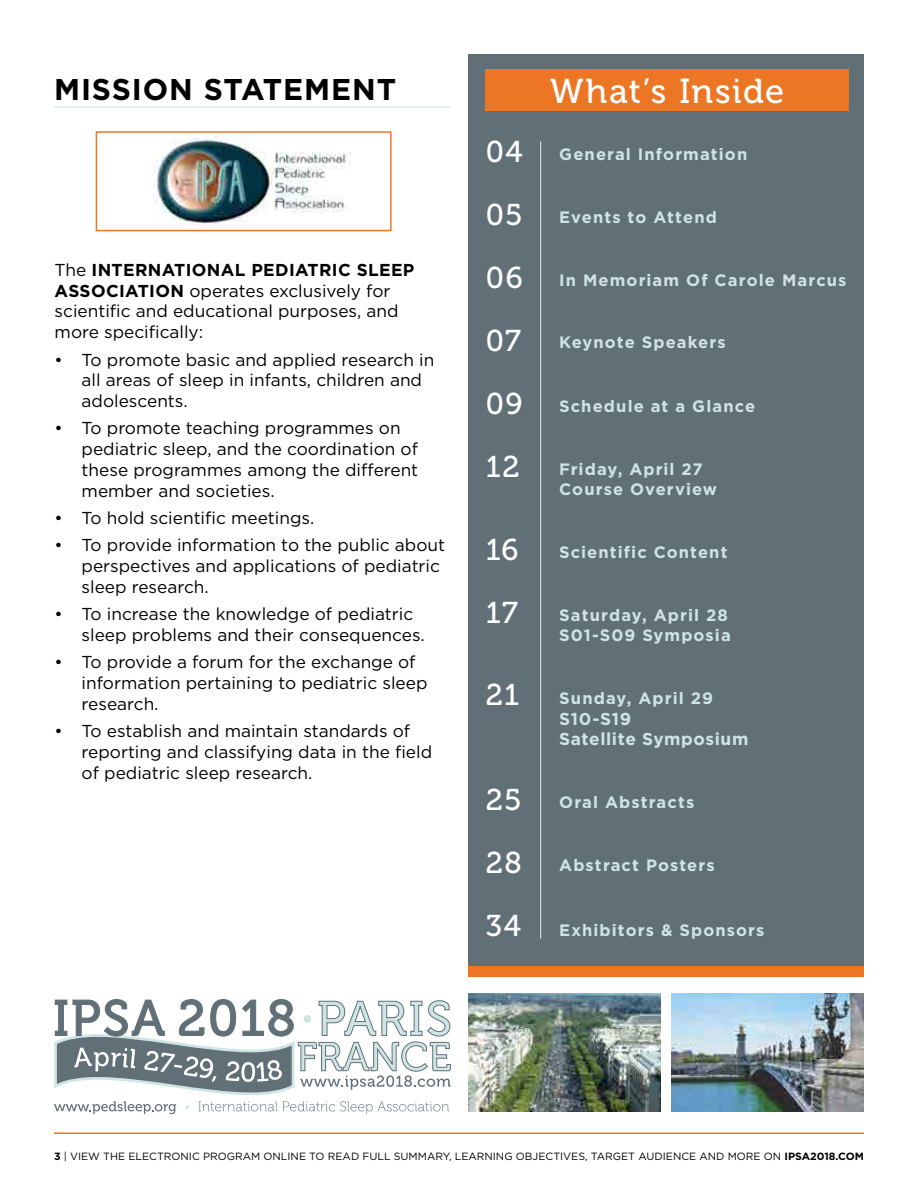
<style>
.page{position:relative;width:918px;height:1188px;background:#fff}
.page>*{position:absolute;margin:0;border:0;box-sizing:border-box;transform-origin:0 0}
.t1{font:34.5px "Museo 500";letter-spacing:.04em;color:#fff}
.t2{font:700 30px "Gotham";letter-spacing:.03em;color:#000}
.t3{font:30px "Museo 500";letter-spacing:.045em;color:#fff}
.t4{font:17.25px/20.7px "Gotham";color:#000}
.t5{font:700 17.25px/20.7px "Gotham";letter-spacing:.035em;color:#cfe5e5}
.t6{font:700 16.5px/19.8px "Gotham";letter-spacing:.065em;color:#cfe5e5}
.t7{font:10.5px "Gotham";color:#000}
.s1{font-family:"Museo 500";font-weight:400;font-size:30px;color:#fff}
.s2{font-weight:700}
</style>
<div class="page">
<div style="left:468px;top:54px;width:396px;height:913px;background:#617076"></div>
<hr style="left:54px;top:106px;width:397px;height:1px;background:#cfe5e5">
<div style="left:486px;top:69px;width:363px;height:41px;background:#ed7625"></div>
<hr style="left:54px;top:1132px;width:810px;height:2px;background:#ed7625">
<div style="left:468px;top:967px;width:396px;height:10px;background:#ed7625"></div>
<hr style="left:540px;top:141px;width:1px;height:798px;background:#cfe5e5">
<img style="left:153px;top:135px;width:198px;height:89px">
<div style="left:96px;top:131px;width:296px;height:100px;border:2px solid #ed7625"></div>
<svg style="left:54px;top:999px;width:397px;height:115px"></svg>
<img style="left:469px;top:994px;width:192px;height:117px">
<img style="left:672px;top:994px;width:192px;height:117px">
<h2 class="t2" style="left:54px;top:69px;width:344px">MISSION STATEMENT</h2>
<h1 class="t1" style="left:550px;top:72px;width:236px">What’s Inside</h1>
<p class="t6" style="left:486px;top:144px;width:263px"><span class="s1">04</span> General Information</p>
<p class="t4" style="left:55px;top:259px;width:361px">The <span class="s2">INTERNATIONAL PEDIATRIC SLEEP ASSOCIATION</span> operates exclusively for scientific and educational purposes, and more specifically:</p>
<p class="t4" style="left:82px;top:349px;width:354px;text-indent:-27px">• To promote basic and applied research in all areas of sleep in infants, children and adolescents.</p>
<p class="t4" style="left:82px;top:418px;width:338px;text-indent:-27px">• To promote teaching programmes on pediatric sleep, and the coordination of these programmes among the different member and societies.</p>
<p class="t4" style="left:55px;top:507px;width:261px">• To hold scientific meetings.</p>
<p class="t4" style="left:82px;top:535px;width:365px;text-indent:-27px">• To provide information to the public about perspectives and applications of pediatric sleep research.</p>
<p class="t4" style="left:82px;top:603px;width:345px;text-indent:-27px">• To increase the knowledge of pediatric sleep problems and their consequences.</p>
<p class="t4" style="left:82px;top:652px;width:347px;text-indent:-27px">• To provide a forum for the exchange of information pertaining to pediatric sleep research.</p>
<p class="t4" style="left:82px;top:720px;width:352px;text-indent:-27px">• To establish and maintain standards of reporting and classifying data in the field of pediatric sleep research.</p>
<p class="t6" style="left:486px;top:207px;width:233px"><span class="s1">05</span> Events to Attend</p>
<p class="t6" style="left:486px;top:270px;width:362px"><span class="s1">06</span> In Memoriam Of Carole Marcus</p>
<h2 class="t3" style="left:486px;top:324px;width:37px">07</h2>
<p class="t6" style="left:559px;top:332px;width:168px">Keynote Speakers</p>
<p class="t6" style="left:486px;top:396px;width:271px"><span class="s1">09</span> Schedule at a Glance</p>
<h2 class="t3" style="left:486px;top:450px;width:35px">12</h2>
<p class="t6" style="left:559px;top:459px;width:159px">Friday, April 27<br>Course Overview</p>
<h2 class="t3" style="left:486px;top:533px;width:34px">16</h2>
<p class="t6" style="left:559px;top:542px;width:170px">Scientific Content</p>
<h2 class="t3" style="left:486px;top:596px;width:34px">17</h2>
<p class="t6" style="left:559px;top:605px;width:173px">Saturday, April 28<br>S01-S09 Symposia</p>
<h2 class="t3" style="left:486px;top:679px;width:35px">21</h2>
<p class="t6" style="left:559px;top:688px;width:155px">Sunday, April 29</p>
<p class="t5" style="left:559px;top:708px;width:191px">S10-S19<br>Satellite Symposium</p>
<h2 class="t3" style="left:486px;top:783px;width:37px">25</h2>
<p class="t6" style="left:559px;top:792px;width:137px">Oral Abstracts</p>
<h2 class="t3" style="left:486px;top:846px;width:37px">28</h2>
<p class="t6" style="left:559px;top:855px;width:157px">Abstract Posters</p>
<h2 class="t3" style="left:486px;top:909px;width:37px">34</h2>
<p class="t6" style="left:559px;top:920px;width:207px">Exhibitors &amp; Sponsors</p>
<p class="t7" style="left:54px;top:1149px;width:812px"><span class="s2">3</span> | VIEW THE ELECTRONIC PROGRAM ONLINE TO READ FULL SUMMARY, LEARNING OBJECTIVES, TARGET AUDIENCE AND MORE ON <span class="s2">IPSA2018.COM</span></p>
</div>
